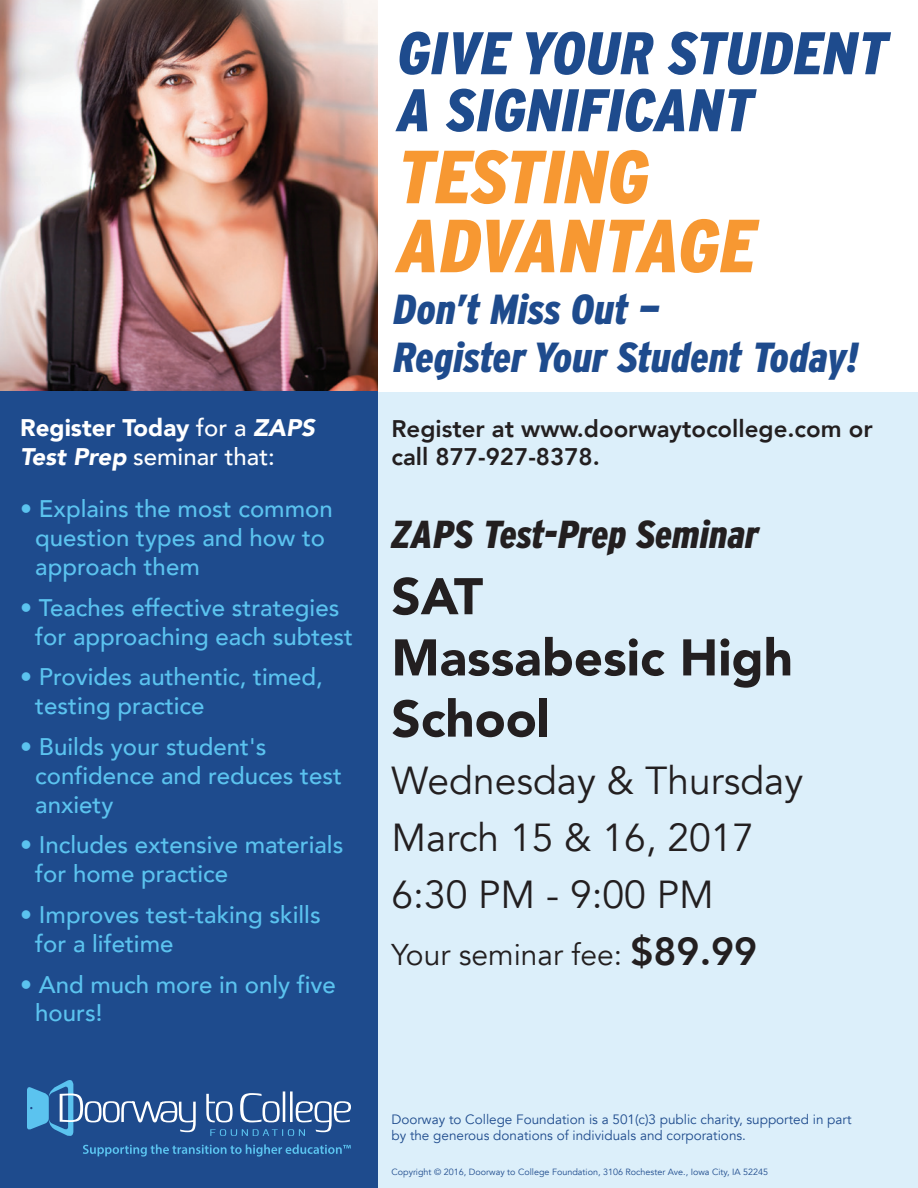
<style>
.page{position:relative;width:918px;height:1188px;background:#fff}
.page>*{position:absolute;margin:0;border:0;box-sizing:border-box;transform-origin:0 0}
.t1{font:italic 900 condensed 75px/69px "Interstate";color:#f79832}
.t2{font:italic 900 condensed 60px/57px "Interstate";color:#1e4b8d}
.t3{font:900 51px/61.2px "Avenir";color:#231f20}
.t4{font:italic 900 condensed 42px/48px "Interstate";color:#1e4b8d}
.t5{font:39px/57px "Avenir";color:#231f20}
.t6{font:italic 900 condensed 39px "Interstate";color:#231f20}
.t7{font:30px "Avenir";color:#231f20}
.t8{font:500 24px/28.8px "Avenir";color:#5bc3ef}
.t9{font:800 24px/28.8px "Avenir";color:#231f20}
.t10{font:500 24px/28.8px "Avenir";color:#fff}
.t11{font:13.5px/16.2px "Avenir";color:#1e4b8d}
.t12{font:9px "Avenir";color:#1e4b8d}
.s1{font-weight:900}
.s2{font-weight:900;font-style:italic}
.s3{font-weight:800;font-size:39px}
</style>
<div class="page">
<img style="left:0;top:0;width:378px;height:392px">
<div style="left:378px;top:392px;width:540px;height:796px;background:#dceffa"></div>
<div style="left:0;top:392px;width:378px;height:796px;background:#1e4b8d"></div>
<svg style="left:83px;top:1144px;width:268px;height:13px"></svg>
<svg style="left:27px;top:1080px;width:324px;height:56px"></svg>
<p class="t10" style="left:20px;top:412px;width:296px"><span class="s1">Register Today</span> for a <span class="s2">ZAPS<br>Test Prep</span> seminar that:</p>
<p class="t8" style="left:35px;top:493px;width:299px;text-indent:-15px">• Explains the most common question types and how to approach them</p>
<p class="t8" style="left:35px;top:592px;width:319px;text-indent:-15px">• Teaches effective strategies for approaching each subtest</p>
<p class="t8" style="left:35px;top:661px;width:289px;text-indent:-15px">• Provides authentic, timed, testing practice</p>
<p class="t8" style="left:35px;top:731px;width:308px;text-indent:-15px">• Builds your student's confidence and reduces test anxiety</p>
<p class="t8" style="left:35px;top:829px;width:310px;text-indent:-15px">• Includes extensive materials for home practice</p>
<p class="t8" style="left:35px;top:899px;width:287px;text-indent:-15px">• Improves test-taking skills for a lifetime</p>
<p class="t8" style="left:35px;top:969px;width:302px;text-indent:-15px">• And much more in only five hours!</p>
<h2 class="t2" style="left:398px;top:24px;width:492px">GIVE YOUR STUDENT<br>A SIGNIFICANT</h2>
<h1 class="t1" style="left:398px;top:142px;width:361px">TESTING<br>ADVANTAGE</h1>
<h3 class="t4" style="left:394px;top:285px;width:466px">Don’t Miss Out —<br>Register Your Student Today!</h3>
<p class="t9" style="left:392px;top:414px;width:483px">Register at www.doorwaytocollege.com or call 877-927-8378.</p>
<h3 class="t6" style="left:392px;top:511px;width:369px">ZAPS Test-Prep Seminar</h3>
<h3 class="t3" style="left:392px;top:565px;width:403px">SAT<br>Massabesic High<br>School</h3>
<h3 class="t5" style="left:392px;top:752px;width:413px">Wednesday &amp; Thursday<br>March 15 &amp; 16, 2017<br>6:30 PM - 9:00 PM</h3>
<p class="t7" style="left:392px;top:936px;width:367px">Your seminar fee: <span class="s3">$89.99</span></p>
<p class="t11" style="left:392px;top:1111px;width:462px">Doorway to College Foundation is a 501(c)3 public charity, supported in part by the generous donations of individuals and corporations.</p>
<p class="t12" style="left:392px;top:1166px;width:378px">Copyright © 2016, Doorway to College Foundation, 3106 Rochester Ave., Iowa City, IA 52245</p>
</div>
